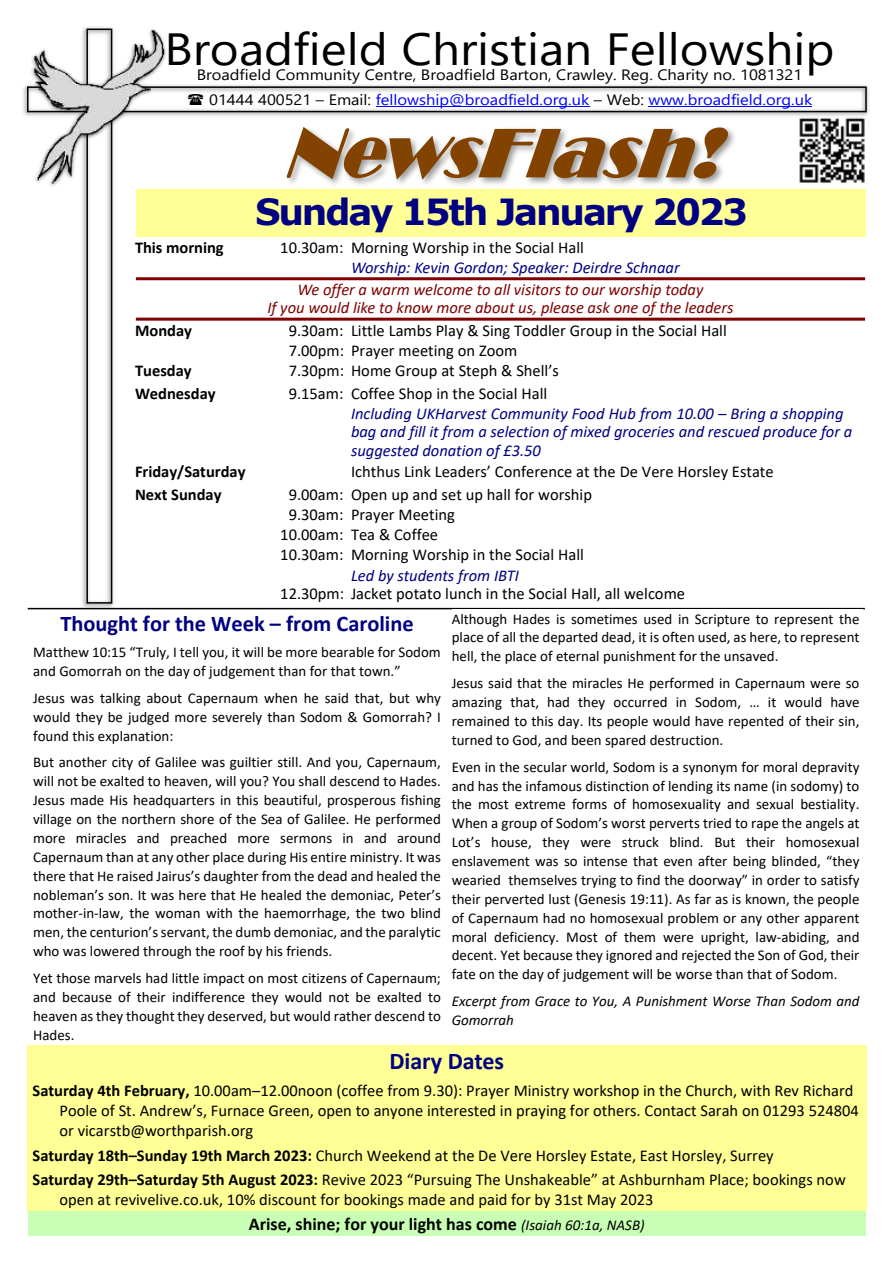
<style>
.page{position:relative;width:893px;height:1263px;background:#fff}
.page>*{position:absolute;margin:0;border:0;box-sizing:border-box;transform-origin:0 0}
.t1{font:45px "Segoe UI";color:#000;scale:1.1 1}
.t2{font:700 36px "Verdana";letter-spacing:-.06em;color:#000081}
.t3{font:700 24px "Calibri";color:#000080}
.t4{font:700 22.35px "Calibri";color:#000080}
.t5{font:700 18px "Calibri";color:#000}
.t6{font:16.5px/20.1px "Calibri";color:#000}
.t7{font:italic 16.5px/18.1px "Calibri";color:#000081}
.t8{font:italic 16.5px/18.1px "Calibri";color:#800000;text-align:center}
.t9{font:700 16.5px "Calibri";color:#000}
.t10{font:15px/18.9px "Calibri";color:#000;text-align:justify}
.t11{font:15px/25.2px "Segoe UI";color:#000;scale:1.1 1}
.t12{font:italic 15px/18.9px "Calibri";color:#000}
.s1{color:#00f}
.s2{font-weight:700}
.s3{font-weight:400;font-style:italic;font-size:15px}
</style>
<div class="page">
<img style="left:288px;top:128px;width:578px;height:76px">
<svg style="left:286px;top:127px;width:442px;height:53px"></svg>
<img style="left:782px;top:119px;width:84px;height:83px">
<img style="left:176px;top:85px;width:693px;height:34px">
<div style="left:27px;top:86px;width:840px;height:26px;border:2px solid #000"></div>
<img style="left:80px;top:194px;width:37px;height:414px">
<div style="left:86px;top:29px;width:26px;height:575px;border:2px solid #000"></div>
<hr style="left:376px;top:106px;width:213px;height:1px;background:#00f">
<hr style="left:648px;top:106px;width:164px;height:1px;background:#00f">
<img style="left:82px;top:85px;width:94px;height:109px">
<img style="left:23px;top:27px;width:149px;height:160px">
<div style="left:136px;top:189px;width:729px;height:47px;background:#ffff96"></div>
<hr style="left:136px;top:277px;width:729px;height:3px;background:#800000">
<hr style="left:136px;top:318px;width:729px;height:3px;background:#800000">
<div style="left:27px;top:1045px;width:839px;height:167px;background:#ffff96"></div>
<hr style="left:28px;top:608px;width:837px;height:1px;background:#000">
<div style="left:28px;top:1212px;width:838px;height:24px;background:#c8ffb4"></div>
<svg style="left:188px;top:94px;width:15px;height:11px"></svg>
<h1 class="t1" style="left:164px;top:33px;width:611px">Broadfield Christian Fellowship</h1>
<p class="t11" style="left:209px;top:64px;width:550px;text-indent:-12px">Broadfield Community Centre, Broadfield Barton, Crawley. Reg. Charity no. 1081321<br>01444 400521 – Email: <span class="s1">fellowship@broadfield.org.uk</span> – Web: <span class="s1">www.broadfield.org.uk</span></p>
<h2 class="t2" style="left:255px;top:198px;width:494px">Sunday 15th January 2023</h2>
<p class="t9" style="left:135px;top:240px;width:90px">This morning</p>
<p class="t6" style="left:280px;top:238px;width:305px">10.30am: Morning Worship in the Social Hall</p>
<p class="t7" style="left:351px;top:260px;width:330px">Worship: Kevin Gordon; Speaker: Deirdre Schnaar</p>
<p class="t8" style="left:267px;top:282px;width:468px">We offer a warm welcome to all visitors to our worship today<br>If you would like to know more about us, please ask one of the leaders</p>
<p class="t9" style="left:135px;top:323px;width:58px">Monday</p>
<p class="t6" style="left:289px;top:321px;width:440px">9.30am: Little Lambs Play &amp; Sing Toddler Group in the Social Hall<br>7.00pm: Prayer meeting on Zoom</p>
<p class="t9" style="left:135px;top:364px;width:58px">Tuesday</p>
<p class="t6" style="left:289px;top:362px;width:272px">7.30pm: Home Group at Steph &amp; Shell’s</p>
<p class="t9" style="left:135px;top:387px;width:82px">Wednesday</p>
<p class="t6" style="left:289px;top:385px;width:260px">9.15am: Coffee Shop in the Social Hall</p>
<p class="t7" style="left:351px;top:406px;width:503px">Including UKHarvest Community Food Hub from 10.00 – Bring a shopping bag and fill it from a selection of mixed groceries and rescued produce for a suggested donation of £3.50</p>
<p class="t9" style="left:135px;top:464px;width:112px">Friday/Saturday</p>
<p class="t6" style="left:351px;top:462px;width:424px">Ichthus Link Leaders’ Conference at the De Vere Horsley Estate</p>
<p class="t9" style="left:135px;top:487px;width:88px">Next Sunday</p>
<p class="t6" style="left:289px;top:486px;width:305px">9.00am: Open up and set up hall for worship</p>
<p class="t6" style="left:289px;top:506px;width:168px">9.30am: Prayer Meeting</p>
<p class="t6" style="left:280px;top:526px;width:159px">10.00am: Tea &amp; Coffee</p>
<p class="t6" style="left:280px;top:546px;width:305px">10.30am: Morning Worship in the Social Hall</p>
<p class="t7" style="left:351px;top:567px;width:169px">Led by students from IBTI</p>
<p class="t6" style="left:280px;top:584px;width:406px">12.30pm: Jacket potato lunch in the Social Hall, all welcome</p>
<h3 class="t4" style="left:60px;top:614px;width:355px">Thought for the Week – from Caroline</h3>
<p class="t10" style="left:33px;top:644px;width:409px">Matthew 10:15 “Truly, I tell you, it will be more bearable for Sodom and Gomorrah on the day of judgement than for that town.”</p>
<p class="t10" style="left:33px;top:690px;width:409px">Jesus was talking about Capernaum when he said that, but why would they be judged more severely than Sodom &amp; Gomorrah? I found this explanation:</p>
<p class="t10" style="left:33px;top:754px;width:409px">But another city of Galilee was guiltier still. And you, Capernaum, will not be exalted to heaven, will you? You shall descend to Hades.<br>Jesus made His headquarters in this beautiful, prosperous fishing village on the northern shore of the Sea of Galilee. He performed more miracles and preached more sermons in and around Capernaum than at any other place during His entire ministry. It was there that He raised Jairus’s daughter from the dead and healed the nobleman’s son. It was here that He healed the demoniac, Peter’s mother-in-law, the woman with the haemorrhage, the two blind men, the centurion’s servant, the dumb demoniac, and the paralytic who was lowered through the roof by his friends.</p>
<p class="t10" style="left:33px;top:970px;width:409px">Yet those marvels had little impact on most citizens of Capernaum; and because of their indifference they would not be exalted to heaven as they thought they deserved, but would rather descend to Hades.</p>
<p class="t10" style="left:452px;top:610px;width:409px">Although Hades is sometimes used in Scripture to represent the place of all the departed dead, it is often used, as here, to represent hell, the place of eternal punishment for the unsaved.</p>
<p class="t10" style="left:452px;top:675px;width:409px">Jesus said that the miracles He performed in Capernaum were so amazing that, had they occurred in Sodom, … it would have remained to this day. Its people would have repented of their sin, turned to God, and been spared destruction.</p>
<p class="t10" style="left:452px;top:758px;width:409px">Even in the secular world, Sodom is a synonym for moral depravity and has the infamous distinction of lending its name (in sodomy) to the most extreme forms of homosexuality and sexual bestiality.<br>When a group of Sodom’s worst perverts tried to rape the angels at Lot’s house, they were struck blind. But their homosexual enslavement was so intense that even after being blinded, “they wearied themselves trying to find the doorway” in order to satisfy their perverted lust (Genesis 19:11). As far as is known, the people of Capernaum had no homosexual problem or any other apparent moral deficiency. Most of them were upright, law-abiding, and decent. Yet because they ignored and rejected the Son of God, their fate on the day of judgement will be worse than that of Sodom.</p>
<p class="t12" style="left:452px;top:993px;width:409px">Excerpt from Grace to You, A Punishment Worse Than Sodom and<br>Gomorrah</p>
<h3 class="t3" style="left:389px;top:1051px;width:116px">Diary Dates</h3>
<p class="t6" style="left:60px;top:1081px;width:801px;text-indent:-27px"><span class="s2">Saturday 4th February,</span> 10.00am–12.00noon (coffee from 9.30): Prayer Ministry workshop in the Church, with Rev Richard<br>Poole of St. Andrew’s, Furnace Green, open to anyone interested in praying for others. Contact Sarah on 01293 524804 or vicarstb@worthparish.org</p>
<p class="t6" style="left:33px;top:1144px;width:815px;line-height:24.6px"><span class="s2">Saturday 18th–Sunday 19th March 2023:</span> Church Weekend at the De Vere Horsley Estate, East Horsley, Surrey<br><span class="s2">Saturday 29th–Saturday 5th August 2023:</span> Revive 2023 “Pursuing The Unshakeable” at Ashburnham Place; bookings now</p>
<p class="t6" style="left:60px;top:1191px;width:595px">open at revivelive.co.uk, 10% discount for bookings made and paid for by 31st May 2023</p>
<p class="t5" style="left:249px;top:1216px;width:397px">Arise, shine; for your light has come <span class="s3">(Isaiah 60:1a, NASB)</span></p>
</div>
